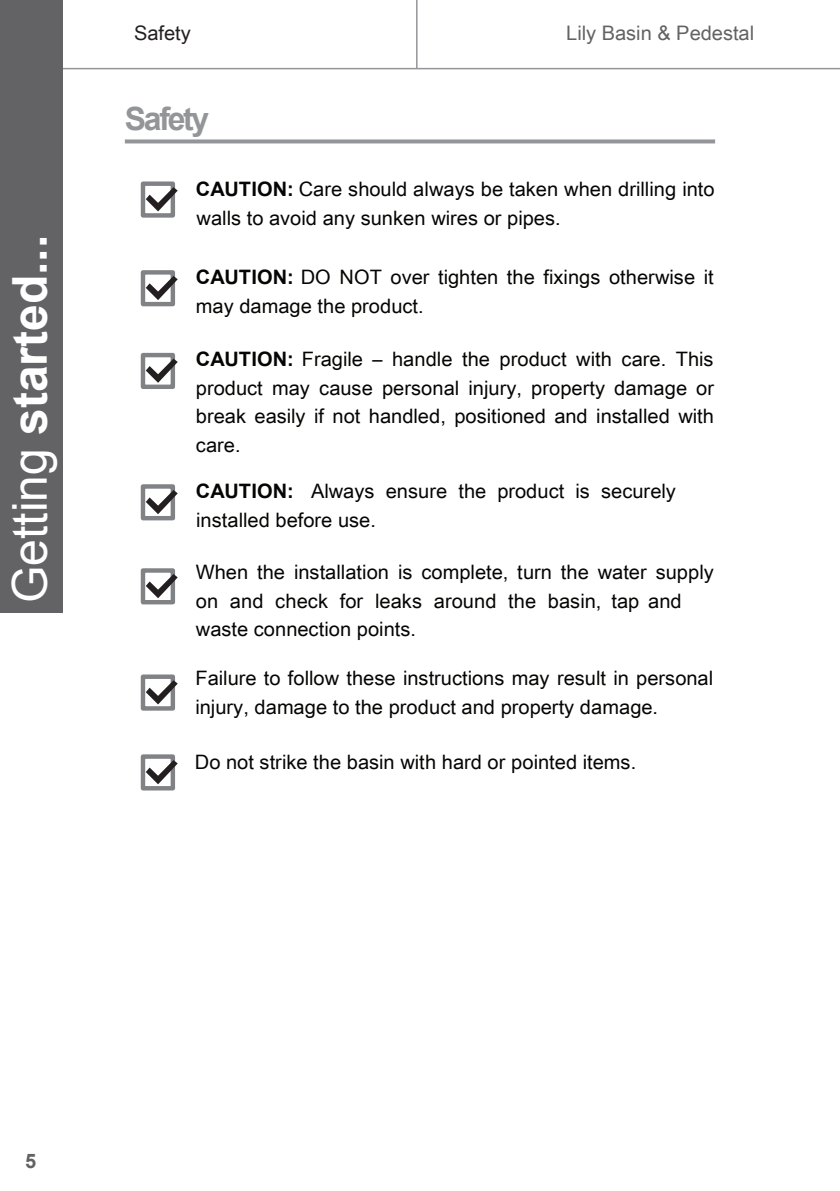
<style>
.page{position:relative;width:840px;height:1191px;background:#fff}
.page>*{position:absolute;margin:0;border:0;box-sizing:border-box;transform-origin:0 0}
.t1{font:700 48px "Arial";color:#fff}
.t2{font:700 32px "Arial";letter-spacing:-.075em;color:#939598}
.t3{font:20px "Arial Unicode MS";color:#636366}
.t4{font:20px "Arial Unicode MS";color:#231f20}
.t5{font:700 20px "Arial";color:#636366}
.t6{font:19.8px/28.8px "Arial Unicode MS";color:#050504}
.t7{font:700 19.8px "Arial";color:#050504}
.s1{font-weight:400}
.s2{font-family:"Arial";font-weight:700}
</style>
<div class="page">
<svg style="left:125px;top:139px;width:589px;height:4px;fill:#939598"></svg>
<hr style="left:0;top:68px;width:839px;height:1px;background:#939598">
<hr style="left:416px;top:0;width:1px;height:69px;background:#939598">
<div style="left:0;top:0;width:62px;height:612px;background:#636366"></div>
<div style="left:141px;top:181px;width:34px;height:37px;border:4px solid #808285"></div>
<svg style="left:146px;top:187px;width:32px;height:24px"></svg>
<div style="left:141px;top:270px;width:34px;height:36px;border:4px solid #808285"></div>
<svg style="left:146px;top:276px;width:32px;height:24px"></svg>
<div style="left:141px;top:353px;width:34px;height:36px;border:4px solid #808285"></div>
<svg style="left:146px;top:358px;width:32px;height:25px"></svg>
<div style="left:141px;top:484px;width:34px;height:36px;border:4px solid #808285"></div>
<svg style="left:146px;top:490px;width:32px;height:24px"></svg>
<div style="left:141px;top:568px;width:34px;height:36px;border:4px solid #808285"></div>
<svg style="left:146px;top:574px;width:32px;height:24px"></svg>
<div style="left:141px;top:674px;width:34px;height:36px;border:4px solid #808285"></div>
<svg style="left:146px;top:680px;width:32px;height:24px"></svg>
<div style="left:141px;top:754px;width:34px;height:36px;border:4px solid #808285"></div>
<svg style="left:146px;top:760px;width:32px;height:24px"></svg>
<h1 class="t1" style="left:-2px;top:603px;width:370px;rotate:-90deg"><span class="s1">Getting</span> started...</h1>
<p class="t4" style="left:134px;top:19px;width:58px">Safety</p>
<h2 class="t2" style="left:125px;top:98px;width:86px">Safety</h2>
<p class="t3" style="left:566px;top:19px;width:189px">Lily Basin &amp; Pedestal</p>
<p class="t6" style="left:196px;top:174px;width:520px"><span class="s2">CAUTION:</span> Care should always be taken when drilling into</p>
<p class="t6" style="left:196px;top:203px;width:365px">walls to avoid any sunken wires or pipes.</p>
<p class="t6" style="left:196px;top:262px;width:519px"><span class="s2">CAUTION:</span> DO NOT over tighten the fixings otherwise it</p>
<p class="t6" style="left:196px;top:291px;width:229px">may damage the product.</p>
<p class="t6" style="left:196px;top:344px;width:519px"><span class="s2">CAUTION:</span> Fragile – handle the product with care. This</p>
<p class="t6" style="left:196px;top:373px;width:519px;text-align:justify">product may cause personal injury, property damage or break easily if not handled, positioned and installed with care.</p>
<p class="t6" style="left:196px;top:476px;width:481px;text-indent:115px">Always ensure the product is securely installed before use.</p>
<p class="t6" style="left:196px;top:557px;width:519px">When the installation is complete, turn the water supply on and check for leaks around the basin, tap and waste connection points.</p>
<p class="t6" style="left:195px;top:663px;width:519px">Failure to follow these instructions may result in personal injury, damage to the product and property damage.</p>
<p class="t6" style="left:195px;top:747px;width:442px">Do not strike the basin with hard or pointed items.</p>
<p class="t7" style="left:196px;top:478px;width:99px">CAUTION:</p>
<p class="t5" style="left:25px;top:1148px;width:13px">5</p>
</div>
